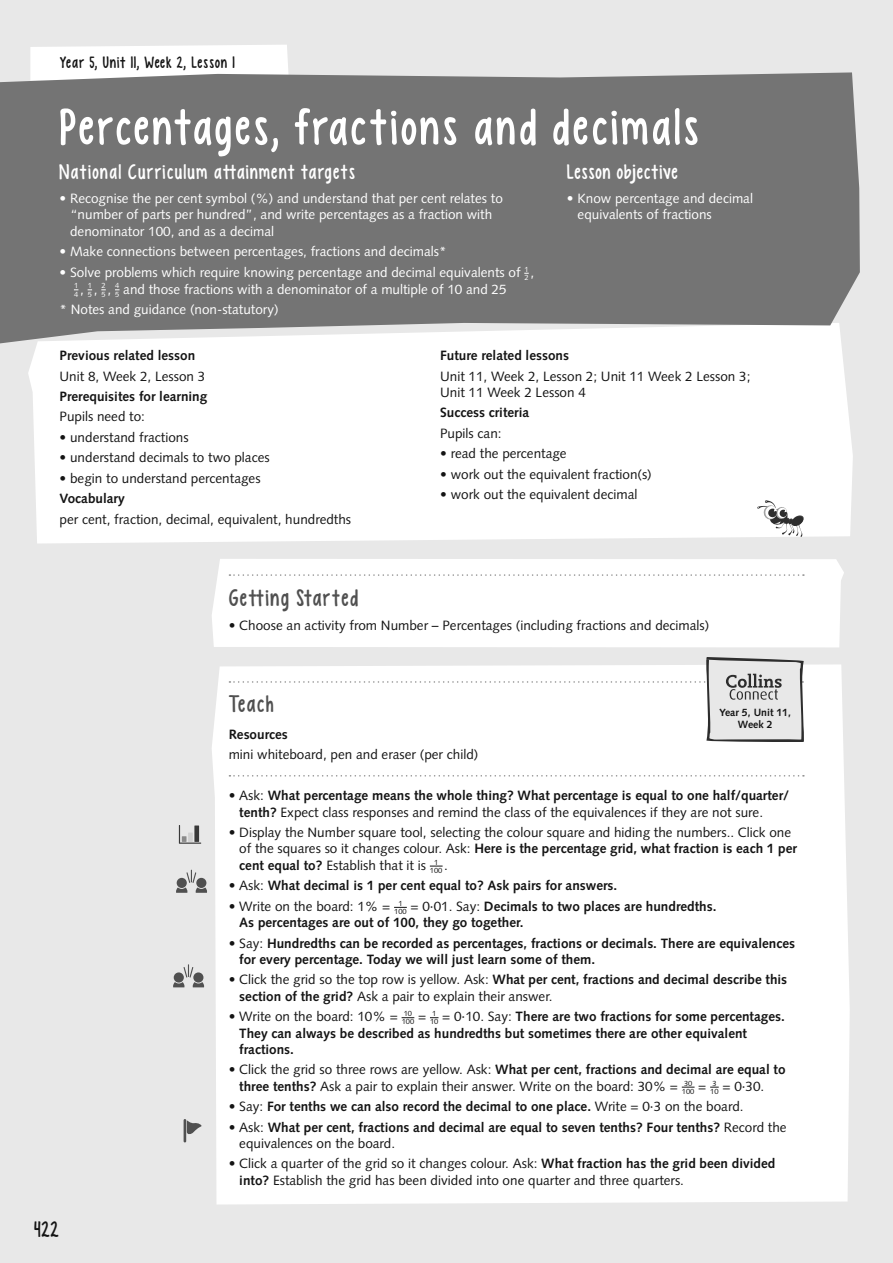
<style>
.page{position:relative;width:893px;height:1263px;background:#fff}
.page>*{position:absolute;margin:0;border:0;box-sizing:border-box;transform-origin:0 0}
.t1{font:51.75px "KG Empireof Dirt";letter-spacing:.06em;color:#fff}
.t2{font:24px "KG Empireof Dirt";letter-spacing:.06em;color:#505050}
.t3{font:22.5px "KG Empireof Dirt";color:#141414}
.t4{font:21px "KG Empireof Dirt";letter-spacing:.055em;color:#fff}
.t5{font:21px "KG Empireof Dirt";letter-spacing:.035em;color:#fff}
.t6{font:16.5px "KG Empireof Dirt";letter-spacing:.04em;color:#141414}
.t7{font:13.5px/16.2px "Syntax LT Std";color:#141414}
.t8{font:700 13.5px/16.2px "Syntax LT Std";color:#141414}
.t9{font:13.5px/16.2px "Syntax LT Std";color:#fff}
.t10{font:700 10.5px/12px "Syntax LT Std";color:#141414;text-align:center}
.t11{font:7.5px "Syntax LT Std";color:#141414}
.t12{font:7.5px "Syntax LT Std";color:#fff}
.s1{font-size:13.5px}
.s2{font-weight:400}
.s3{font-weight:700}
</style>
<div class="page">
<div style="left:0;top:0;width:889px;height:1263px;background:#e8e8e8"></div>
<hr style="left:889px;top:0;width:4px;height:1263px;background:#e8e8e8">
<div style="left:28px;top:345px;width:825px;height:198px;background:#fff"></div>
<div style="left:30px;top:45px;width:258px;height:27px;background:#fff"></div>
<svg style="left:0;top:72px;width:860px;height:273px;background:#7f7f7f"></svg>
<div style="left:212px;top:664px;width:638px;height:540px;background:#fff"></div>
<div style="left:212px;top:559px;width:632px;height:88px;background:#fff"></div>
<svg style="left:229px;top:775px;width:575px;height:1px"></svg>
<svg style="left:176px;top:870px;width:31px;height:23px"></svg>
<svg style="left:173px;top:965px;width:31px;height:22px"></svg>
<hr style="left:184px;top:1119px;width:2px;height:23px;background:#505050">
<svg style="left:187px;top:1120px;width:15px;height:14px"></svg>
<svg style="left:179px;top:825px;width:22px;height:19px"></svg>
<div style="left:188px;top:832px;width:5px;height:10px;background:#d1d1d1"></div>
<div style="left:194px;top:825px;width:5px;height:17px;background:#393939"></div>
<svg style="left:757px;top:500px;width:47px;height:37px;background:#cfcfcf"></svg>
<svg style="left:229px;top:574px;width:575px;height:2px"></svg>
<svg style="left:430px;top:866px;width:13px;height:1px"></svg>
<svg style="left:394px;top:907px;width:13px;height:1px"></svg>
<svg style="left:402px;top:1017px;width:12px;height:1px"></svg>
<svg style="left:682px;top:1087px;width:13px;height:1px"></svg>
<svg style="left:229px;top:657px;width:575px;height:84px"></svg>
<p class="t6" style="left:60px;top:53px;width:176px">Year 5, Unit 11, Week 2, Lesson 1</p>
<h1 class="t1" style="left:60px;top:98px;width:640px">Percentages, fractions and decimals</h1>
<h3 class="t4" style="left:60px;top:159px;width:297px">National Curriculum attainment targets</h3>
<p class="t9" style="left:70px;top:191px;width:434px;text-indent:-11px">• Recognise the per cent symbol (%) and understand that per cent relates to “number of parts per hundred”, and write percentages as a fraction with denominator 100, and as a decimal</p>
<p class="t9" style="left:60px;top:243px;width:389px">• Make connections between percentages, fractions and decimals*</p>
<p class="t9" style="left:60px;top:264px;width:471px">• Solve problems which require knowing percentage and decimal equivalents of <sup>1</sup></p>
<p class="t12" style="left:524px;top:273px;width:11px">2<sup>,</sup></p>
<p class="t12" style="left:88px;top:285px;width:19px">5<span class="s1">,</span> 2</p>
<p class="t12" style="left:74px;top:285px;width:19px">4<span class="s1">,</span> 1</p>
<p class="t12" style="left:74px;top:281px;width:6px">1</p>
<p class="t12" style="left:101px;top:285px;width:19px">5<span class="s1">,</span> 4</p>
<p class="t9" style="left:60px;top:279px;width:449px;line-height:20.4px;text-indent:56px"><sub>5</sub> and those fractions with a denominator of a multiple of 10 and 25 * Notes and guidance (non-statutory)</p>
<h3 class="t5" style="left:567px;top:159px;width:112px">Lesson objective</h3>
<p class="t9" style="left:578px;top:191px;width:177px;text-indent:-11px">• Know percentage and decimal equivalents of fractions</p>
<p class="t8" style="left:60px;top:347px;width:137px">Previous related lesson</p>
<p class="t7" style="left:60px;top:368px;width:147px">Unit 8, Week 2, Lesson 3</p>
<p class="t8" style="left:60px;top:388px;width:149px">Prerequisites for learning</p>
<p class="t7" style="left:60px;top:409px;width:87px">Pupils need to:</p>
<p class="t7" style="left:60px;top:429px;width:131px">• understand fractions</p>
<p class="t7" style="left:60px;top:450px;width:212px">• understand decimals to two places</p>
<p class="t7" style="left:60px;top:470px;width:203px">• begin to understand percentages</p>
<p class="t8" style="left:60px;top:491px;width:67px">Vocabulary</p>
<p class="t7" style="left:60px;top:511px;width:293px">per cent, fraction, decimal, equivalent, hundredths</p>
<p class="t8" style="left:440px;top:347px;width:130px">Future related lessons</p>
<p class="t7" style="left:440px;top:368px;width:312px">Unit 11, Week 2, Lesson 2; Unit 11 Week 2 Lesson 3;<br>Unit 11 Week 2 Lesson 4</p>
<p class="t8" style="left:440px;top:405px;width:91px">Success criteria</p>
<p class="t7" style="left:440px;top:425px;width:63px">Pupils can:</p>
<p class="t7" style="left:440px;top:445px;width:128px">• read the percentage</p>
<p class="t7" style="left:440px;top:466px;width:213px">• work out the equivalent fraction(s)</p>
<p class="t7" style="left:440px;top:486px;width:199px">• work out the equivalent decimal</p>
<h2 class="t2" style="left:229px;top:584px;width:131px">Getting Started</h2>
<p class="t7" style="left:229px;top:618px;width:482px">• Choose an activity from Number – Percentages (including fractions and decimals)</p>
<h3 class="t3" style="left:34px;top:1216px;width:26px">422</h3>
<h2 class="t2" style="left:229px;top:691px;width:46px">Teach</h2>
<p class="t8" style="left:229px;top:726px;width:61px">Resources</p>
<p class="t7" style="left:229px;top:747px;width:251px">mini whiteboard, pen and eraser (per child)</p>
<p class="t8" style="left:239px;top:788px;width:551px;text-indent:-11px"><span class="s2">• Ask:</span> What percentage means the whole thing? What percentage is equal to one half/quarter/ tenth? <span class="s2">Expect class responses and remind the class of the equivalences if they are not sure.</span></p>
<p class="t7" style="left:239px;top:824px;width:559px;text-indent:-11px">• Display the Number square tool, selecting the colour square and hiding the numbers.. Click one of the squares so it changes colour. Ask: <span class="s3">Here is the percentage grid, what fraction is each 1 per cent equal to?</span> Establish that it is <sup>1</sup></p>
<p class="t10" style="left:719px;top:707px;width:73px">Year 5, Unit 11,<br>Week 2</p>
<p class="t11" style="left:430px;top:866px;width:20px">100 <sup>.</sup></p>
<p class="t8" style="left:229px;top:877px;width:390px"><span class="s2">• Ask:</span> What decimal is 1 per cent equal to? Ask pairs for answers.</p>
<p class="t7" style="left:229px;top:898px;width:175px">• Write on the board: 1% = <sup>1</sup></p>
<p class="t8" style="left:239px;top:898px;width:479px;text-indent:155px"><sub>100</sub> <span class="s2">= 0·01. Say:</span> Decimals to two places are hundredths.<br>As percentages are out of 100, they go together.</p>
<p class="t8" style="left:239px;top:935px;width:557px;text-indent:-11px"><span class="s2">• Say:</span> Hundredths can be recorded as percentages, fractions or decimals. There are equivalences for every percentage. Today we will just learn some of them.</p>
<p class="t7" style="left:239px;top:972px;width:549px;text-indent:-11px">• Click the grid so the top row is yellow. Ask: <span class="s3">What per cent, fractions and decimal describe this section of the grid?</span> Ask a pair to explain their answer.</p>
<p class="t7" style="left:229px;top:1009px;width:185px">• Write on the board: 10% = <sup>10</sup></p>
<p class="t11" style="left:402px;top:1017px;width:36px">100 <sup>=</sup> 1</p>
<p class="t8" style="left:239px;top:1009px;width:547px;text-indent:191px"><sub>10</sub> <span class="s2">= 0·10. Say:</span> There are two fractions for some percentages.<br>They can always be described as hundredths but sometimes there are other equivalent fractions.</p>
<p class="t7" style="left:239px;top:1061px;width:548px;line-height:16.6px;text-indent:-11px">• Click the grid so three rows are yellow. Ask: <span class="s3">What per cent, fractions and decimal are equal to three tenths?</span> Ask a pair to explain their answer. Write on the board: 30% = <sup>30</sup></p>
<p class="t11" style="left:682px;top:1087px;width:36px">100 <sup>=</sup> 3</p>
<p class="t7" style="left:710px;top:1078px;width:56px"><sub>10</sub> = 0·30.</p>
<p class="t8" style="left:229px;top:1099px;width:516px"><span class="s2">• Say:</span> For tenths we can also record the decimal to one place. <span class="s2">Write = 0·3 on the board.</span></p>
<p class="t8" style="left:239px;top:1119px;width:549px;text-indent:-11px"><span class="s2">• Ask:</span> What per cent, fractions and decimal are equal to seven tenths? Four tenths? <span class="s2">Record the equivalences on the board.</span></p>
<p class="t7" style="left:239px;top:1156px;width:538px;text-indent:-11px">• Click a quarter of the grid so it changes colour. Ask: <span class="s3">What fraction has the grid been divided into?</span> Establish the grid has been divided into one quarter and three quarters.</p>
</div>
